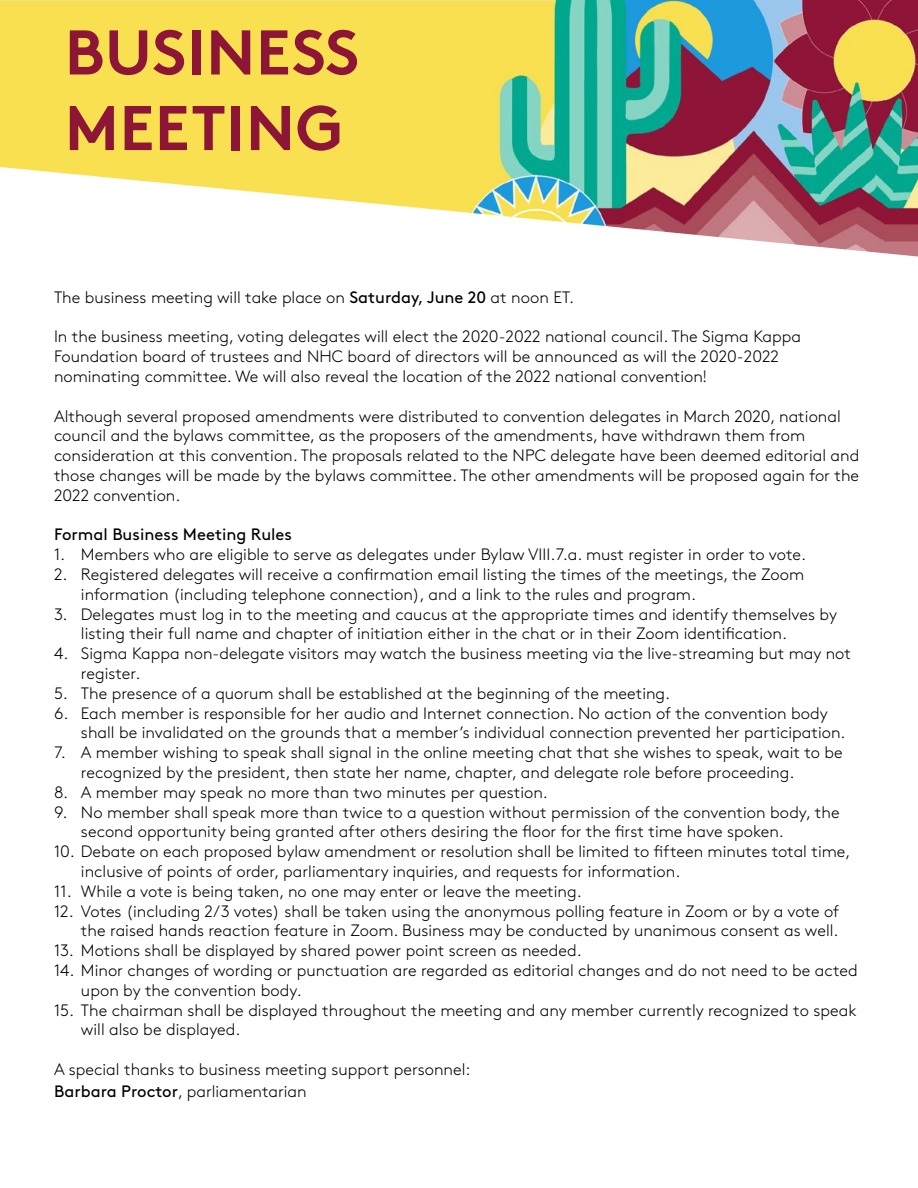
<style>
.page{position:relative;width:918px;height:1188px;background:#fff}
.page>*{position:absolute;margin:0;border:0;box-sizing:border-box;transform-origin:0 0}
.t1{font:700 63px/75.6px "Brown Pro";letter-spacing:.01em;color:#8d1637}
.t2{font:300 16.5px/19.8px "Brown Pro";color:#000}
.t3{font:16.5px "Brown Pro";color:#000}
.s1{font-weight:400}
</style>
<div class="page">
<img style="left:0;top:0;width:918px;height:257px">
<h1 class="t1" style="left:65px;top:8px;width:296px">BUSINESS<br>MEETING</h1>
<p class="t2" style="left:54px;top:286px;width:522px">The business meeting will take place on <span class="s1">Saturday, June 20</span> at noon ET.</p>
<p class="t2" style="left:54px;top:326px;width:749px">In the business meeting, voting delegates will elect the 2020-2022 national council. The Sigma Kappa<br>Foundation board of trustees and NHC board of directors will be announced as will the 2020-2022 nominating committee. We will also reveal the location of the 2022 national convention!</p>
<p class="t2" style="left:54px;top:405px;width:807px">Although several proposed amendments were distributed to convention delegates in March 2020, national council and the bylaws committee, as the proposers of the amendments, have withdrawn them from consideration at this convention. The proposals related to the NPC delegate have been deemed editorial and those changes will be made by the bylaws committee. The other amendments will be proposed again for the 2022 convention.</p>
<p class="t3" style="left:54px;top:522px;width:240px">Formal Business Meeting Rules</p>
<p class="t2" style="left:54px;top:543px;width:754px">1. Members who are eligible to serve as delegates under Bylaw VIII.7.a. must register in order to vote.</p>
<p class="t2" style="left:81px;top:563px;width:725px;text-indent:-27px">2. Registered delegates will receive a confirmation email listing the times of the meetings, the Zoom information (including telephone connection), and a link to the rules and program.</p>
<p class="t2" style="left:81px;top:603px;width:758px;text-indent:-27px">3. Delegates must log in to the meeting and caucus at the appropriate times and identify themselves by listing their full name and chapter of initiation either in the chat or in their Zoom identification.</p>
<p class="t2" style="left:81px;top:642px;width:771px;text-indent:-27px">4. Sigma Kappa non-delegate visitors may watch the business meeting via the live-streaming but may not register.</p>
<p class="t2" style="left:54px;top:682px;width:618px">5. The presence of a quorum shall be established at the beginning of the meeting.</p>
<p class="t2" style="left:81px;top:702px;width:766px;text-indent:-27px">6. Each member is responsible for her audio and Internet connection. No action of the convention body shall be invalidated on the grounds that a member’s individual connection prevented her participation.</p>
<p class="t2" style="left:81px;top:741px;width:763px;text-indent:-27px">7. A member wishing to speak shall signal in the online meeting chat that she wishes to speak, wait to be recognized by the president, then state her name, chapter, and delegate role before proceeding.</p>
<p class="t2" style="left:54px;top:781px;width:495px">8. A member may speak no more than two minutes per question.</p>
<p class="t2" style="left:81px;top:801px;width:760px;text-indent:-27px">9. No member shall speak more than twice to a question without permission of the convention body, the second opportunity being granted after others desiring the floor for the first time have spoken.</p>
<p class="t2" style="left:81px;top:840px;width:771px;text-indent:-27px">10. Debate on each proposed bylaw amendment or resolution shall be limited to fifteen minutes total time, inclusive of points of order, parliamentary inquiries, and requests for information.</p>
<p class="t2" style="left:54px;top:880px;width:529px">11. While a vote is being taken, no one may enter or leave the meeting.</p>
<p class="t2" style="left:54px;top:900px;width:787px;text-align:right">12. Votes (including 2/3 votes) shall be taken using the anonymous polling feature in Zoom or by a vote of the raised hands reaction feature in Zoom. Business may be conducted by unanimous consent as well.</p>
<p class="t2" style="left:54px;top:939px;width:529px">13. Motions shall be displayed by shared power point screen as needed.</p>
<p class="t2" style="left:81px;top:959px;width:778px;text-indent:-27px">14. Minor changes of wording or punctuation are regarded as editorial changes and do not need to be acted upon by the convention body.</p>
<p class="t2" style="left:81px;top:999px;width:777px;text-indent:-27px">15. The chairman shall be displayed throughout the meeting and any member currently recognized to speak will also be displayed.</p>
<p class="t2" style="left:54px;top:1057px;width:418px;line-height:21.6px">A special thanks to business meeting support personnel:<br><span class="s1">Barbara Proctor</span>, parliamentarian</p>
</div>
